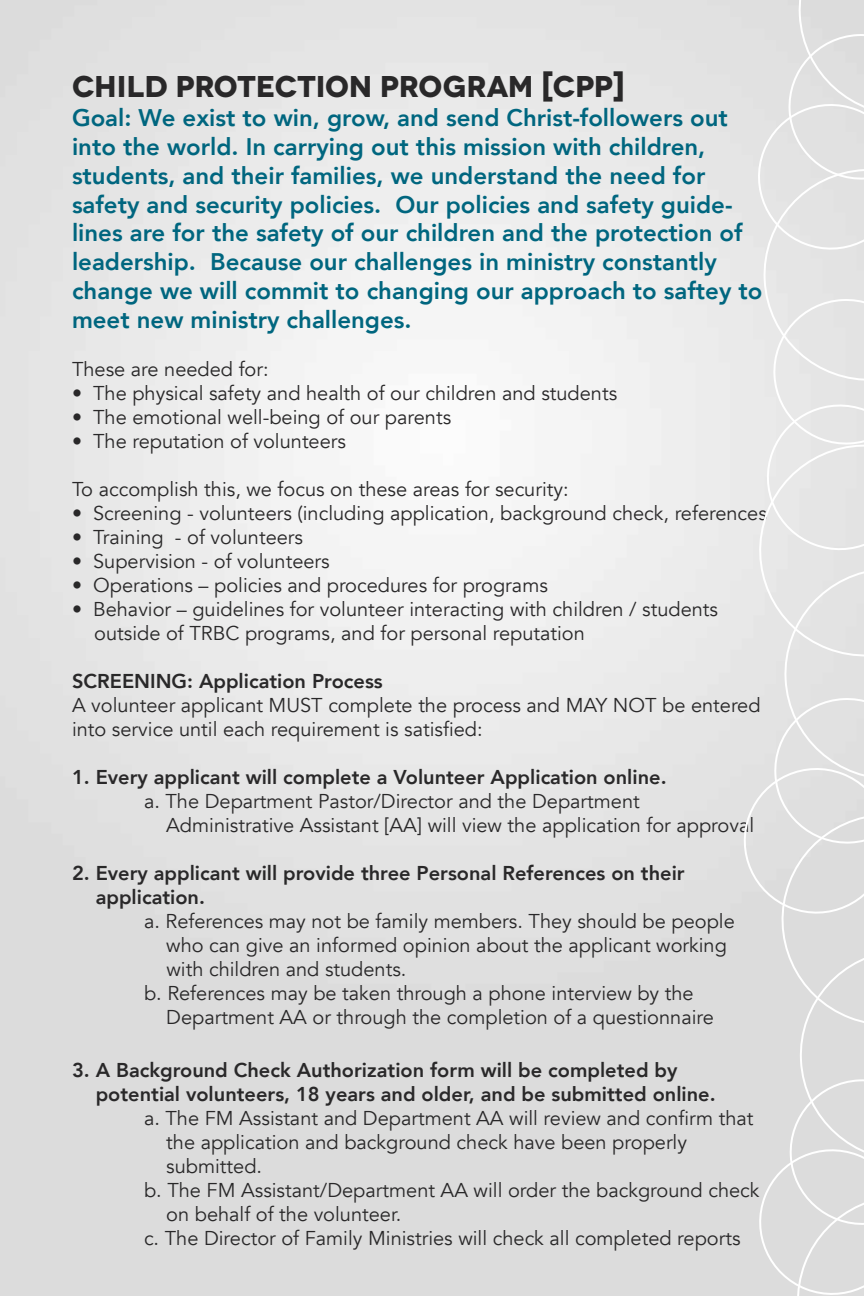
<style>
.page{position:relative;width:864px;height:1296px;background:#fff}
.page>*{position:absolute;margin:0;border:0;box-sizing:border-box;transform-origin:0 0}
.t1{font:700 30px "Novecentowide";letter-spacing:-.01em;color:#292829}
.t2{font:800 24px/28.8px "Avenir";color:#00667f}
.t3{font:20px/24px "Avenir";color:#292829}
.t4{font:800 20px/24px "Avenir";color:#292829}
</style>
<div class="page">
<svg style="left:735px;top:0;width:129px;height:1296px;background:#e2e2e2"></svg>
<h1 class="t1" style="left:72px;top:68px;width:555px">CHILD PROTECTION PROGRAM [CPP]</h1>
<p class="t2" style="left:72px;top:102px;width:692px">Goal: We exist to win, grow, and send Christ-followers out into the world. In carrying out this mission with children, students, and their families, we understand the need for safety and security policies. Our policies and safety guide&shy;lines are for the safety of our children and the protection of leadership. Because our challenges in ministry constantly change we will commit to changing our approach to saftey to meet new ministry challenges.</p>
<p class="t3" style="left:72px;top:357px;width:198px">These are needed for:</p>
<p class="t3" style="left:72px;top:381px;width:547px">• The physical safety and health of our children and students</p>
<p class="t3" style="left:72px;top:405px;width:381px">• The emotional well-being of our parents</p>
<p class="t3" style="left:72px;top:429px;width:276px">• The reputation of volunteers</p>
<p class="t3" style="left:72px;top:477px;width:498px">To accomplish this, we focus on these areas for security:</p>
<p class="t3" style="left:72px;top:501px;width:696px">• Screening - volunteers (including application, background check, references</p>
<p class="t3" style="left:72px;top:525px;width:233px">• Training - of volunteers</p>
<p class="t3" style="left:72px;top:549px;width:259px">• Supervision - of volunteers</p>
<p class="t3" style="left:72px;top:573px;width:477px">• Operations – policies and procedures for programs</p>
<p class="t3" style="left:94px;top:597px;width:625px;text-indent:-22px">• Behavior – guidelines for volunteer interacting with children / students outside of TRBC programs, and for personal reputation</p>
<p class="t4" style="left:72px;top:668px;width:312px">SCREEN ING: Application Process</p>
<p class="t3" style="left:72px;top:693px;width:690px">A volunteer applicant MUST complete the process and MAY NOT be entered into service until each requirement is satisfied:</p>
<p class="t4" style="left:72px;top:764px;width:596px">1. Every applicant will complete a Volunteer Application online.</p>
<p class="t3" style="left:166px;top:789px;width:590px;text-indent:-22px">a. The Department Pastor/Director and the Department<br>Administrative Assistant [AA] will view the application for approval</p>
<p class="t4" style="left:96px;top:860px;width:591px;text-indent:-24px">2. Every applicant will provide three Personal References on their application.</p>
<p class="t3" style="left:144px;top:909px;width:592px">a. References may not be family members. They should be people</p>
<p class="t3" style="left:166px;top:933px;width:562px">who can give an informed opinion about the applicant working</p>
<p class="t3" style="left:167px;top:957px;width:241px">with children and students.</p>
<p class="t3" style="left:144px;top:981px;width:551px">b. References may be taken through a phone interview by the</p>
<p class="t3" style="left:166px;top:1005px;width:549px">Department AA or through the completion of a questionnaire</p>
<p class="t4" style="left:96px;top:1056px;width:622px;text-indent:-24px">3. A Background Check Authorization form will be completed by potential volunteers, 18 years and older, and be submitted online.</p>
<p class="t3" style="left:144px;top:1106px;width:611px">a. The FM Assistant and Department AA will review and confirm that</p>
<p class="t3" style="left:166px;top:1130px;width:522px">the application and background check have been properly</p>
<p class="t3" style="left:166px;top:1154px;width:97px">submitted.</p>
<p class="t3" style="left:144px;top:1178px;width:617px">b. The FM Assistant/Department AA will order the background check</p>
<p class="t3" style="left:166px;top:1202px;width:237px">on behalf of the volunteer.</p>
<p class="t3" style="left:144px;top:1226px;width:598px">c. The Director of Family Ministries will check all completed reports</p>
</div>
